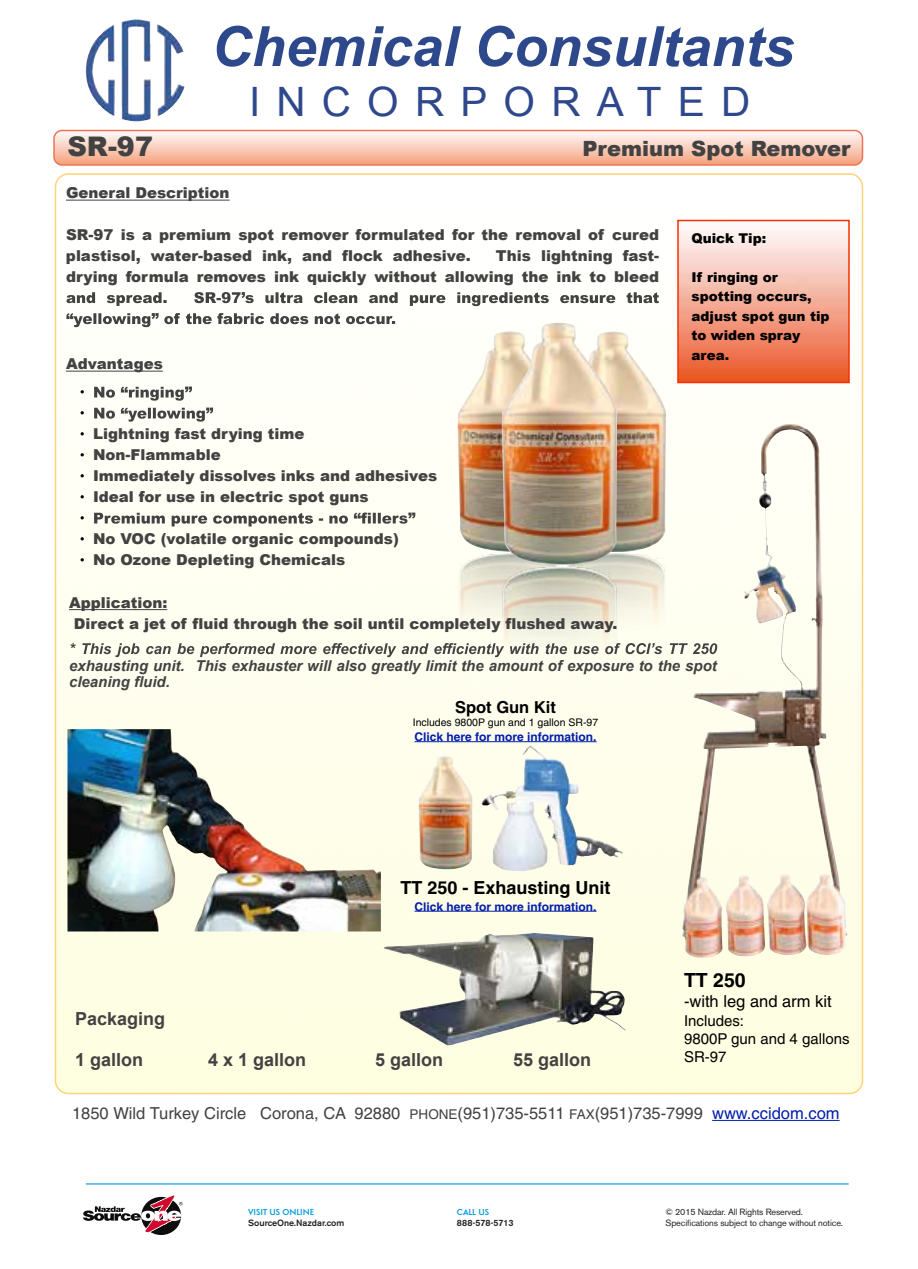
<style>
.page{position:relative;width:918px;height:1269px;background:#fff}
.page>*{position:absolute;margin:0;border:0;box-sizing:border-box;transform-origin:0 0}
.t1{font:italic 700 55.5px "Arial";color:#2e488c}
.t2{font:40.5px "Arial";letter-spacing:.4em;color:#2e488c}
.t3{font:900 27px "Arial";color:#424242}
.t4{font:900 21px "Arial";color:#424242}
.t5{font:700 19.5px "Helvetica";color:#000}
.t6{font:700 18px "Arial";color:#424242}
.t7{font:700 18px "Helvetica";color:#000}
.t8{font:16.5px "Helvetica";color:#424242}
.t9{font:16.5px "Helvetica";color:#000}
.t10{font:700 16.5px "Helvetica";color:#000}
.t11{font:900 15px/21px "Arial";color:#424242}
.t12{font:italic 700 15px/16.5px "Arial";color:#424242}
.t13{font:15px/18px "Helvetica";color:#000}
.t14{font:900 13.5px/19.5px "Arial";color:#000}
.t15{font:700 12px "Helvetica";color:#021eaa}
.t16{font:10.5px "Helvetica";color:#000}
.t17{font:9px/10.8px "Akzidenz Grotesk BE";letter-spacing:-.015em;color:#231f20}
.t18{font:500 9px "Akzidenz Grotesk BE";color:#231f20}
.t19{font:600 9px "Simplo";color:#009bde}
.t20{font:500 9px "Akzidenz Grotesk BE";letter-spacing:-.02em;color:#231f20}
.s1{font-size:13.5px}
.s2{color:#021eaa}
</style>
<div class="page">
<img style="left:56px;top:176px;width:806px;height:918px">
<img style="left:56px;top:130px;width:804px;height:33px">
<div style="left:53px;top:130px;width:810px;height:36px;border:2px solid #df2f09;border-radius:8px"></div>
<hr style="left:712px;top:1120px;width:128px;height:1px;background:#021eaa">
<hr style="left:66px;top:200px;width:164px;height:1px;background:#424242">
<svg style="left:67px;top:292px;width:592px;height:14px"></svg>
<svg style="left:66px;top:313px;width:329px;height:14px"></svg>
<hr style="left:66px;top:371px;width:97px;height:1px;background:#424242">
<svg style="left:94px;top:387px;width:98px;height:14px"></svg>
<svg style="left:94px;top:408px;width:119px;height:14px"></svg>
<svg style="left:94px;top:513px;width:321px;height:13px"></svg>
<img style="left:384px;top:933px;width:242px;height:112px">
<hr style="left:414px;top:911px;width:183px;height:1px;background:#021eaa">
<img style="left:458px;top:331px;width:44px;height:236px">
<img style="left:617px;top:332px;width:49px;height:220px">
<img style="left:617px;top:554px;width:49px;height:13px">
<img style="left:121px;top:20px;width:63px;height:102px">
<img style="left:482px;top:746px;width:62px;height:64px">
<img style="left:418px;top:756px;width:55px;height:113px">
<hr style="left:414px;top:741px;width:183px;height:1px;background:#021eaa">
<img style="left:743px;top:424px;width:46px;height:200px">
<img style="left:502px;top:323px;width:115px;height:341px">
<img style="left:680px;top:223px;width:167px;height:157px">
<div style="left:677px;top:220px;width:173px;height:163px;border:2px solid #fa2f00"></div>
<hr style="left:69px;top:609px;width:98px;height:1px;background:#424242">
<svg style="left:70px;top:567px;width:647px;height:90px"></svg>
<img style="left:68px;top:729px;width:313px;height:202px">
<hr style="left:86px;top:1183px;width:763px;height:2px;background:#009bde">
<svg style="left:83px;top:1195px;width:100px;height:40px"></svg>
<h1 class="t1" style="left:212px;top:10px;width:584px">Chemical Consultants</h1>
<h2 class="t2" style="left:249px;top:75px;width:503px">INCORPORATED</h2>
<h3 class="t3" style="left:68px;top:127px;width:87px">SR-97</h3>
<h3 class="t4" style="left:582px;top:133px;width:270px">Premium Spot Remover</h3>
<p class="t11" style="left:66px;top:182px;width:165px">General Description</p>
<p class="t11" style="left:66px;top:224px;width:595px">SR-97 is a premium spot remover formulated for the removal of cured plastisol, water-based ink, and flock adhesive.</p>
<p class="t11" style="left:66px;top:245px;width:595px;text-align:right">This lightning fast-<br>drying formula removes ink quickly without allowing the ink to bleed</p>
<p class="t11" style="left:66px;top:353px;width:98px">Advantages</p>
<p class="t11" style="left:93px;top:423px;width:346px">Lightning fast drying time<br>Non-Flammable<br>Immediately dissolves inks and adhesives<br>Ideal for use in electric spot guns</p>
<p class="t11" style="left:93px;top:528px;width:307px">No VOC (volatile organic compounds)<br>No Ozone Depleting Chemicals</p>
<p class="t14" style="left:692px;top:228px;width:76px">Quick Tip:</p>
<p class="t14" style="left:692px;top:267px;width:140px">If ringing or spotting occurs, adjust spot gun tip to widen spray area.</p>
<p class="t11" style="left:74px;top:591px;width:545px;text-indent:-5px">Application:<br>Direct a jet of fluid through the soil until completely flushed away.</p>
<p class="t12" style="left:69px;top:657px;width:649px">exhausting unit. This exhauster will also greatly limit the amount of exposure to the spot cleaning fluid.</p>
<p class="t10" style="left:455px;top:697px;width:102px">Spot Gun Kit</p>
<p class="t16" style="left:413px;top:716px;width:187px">Includes 9800P gun and 1 gallon SR-97</p>
<p class="t15" style="left:414px;top:729px;width:184px">Click here for more information.</p>
<p class="t7" style="left:400px;top:877px;width:212px">TT 250 - Exhausting Unit</p>
<p class="t15" style="left:414px;top:899px;width:184px">Click here for more information.</p>
<p class="t6" style="left:75px;top:1006px;width:92px">Packaging</p>
<p class="t6" style="left:75px;top:1048px;width:70px">1 gallon</p>
<p class="t6" style="left:208px;top:1048px;width:100px">4 x 1 gallon</p>
<p class="t6" style="left:375px;top:1048px;width:69px">5 gallon</p>
<p class="t6" style="left:513px;top:1048px;width:80px">55 gallon</p>
<h3 class="t5" style="left:684px;top:968px;width:63px">TT 250</h3>
<p class="t9" style="left:684px;top:991px;width:149px">-with leg and arm kit</p>
<p class="t13" style="left:684px;top:1012px;width:167px">Includes:<br>9800P gun and 4 gallons<br>SR-97</p>
<p class="t8" style="left:72px;top:1104px;width:769px">1850 Wild Turkey Circle Corona, CA 92880 <span class="s1">PHONE</span>(951)735-5511 <span class="s1">FAX</span>(951)735-7999 <span class="s2">www.ccidom.com</span></p>
<p class="t19" style="left:248px;top:1207px;width:68px">VISIT US ONLINE</p>
<p class="t18" style="left:248px;top:1217px;width:98px">SourceOne.Nazdar.com</p>
<p class="t19" style="left:457px;top:1207px;width:34px">CALL US</p>
<p class="t20" style="left:457px;top:1217px;width:58px">888-578-5713</p>
<p class="t17" style="left:665px;top:1206px;width:179px">© 2015 Nazdar. All Rights Reserved.<br>Specifications subject to change without notice.</p>
</div>
